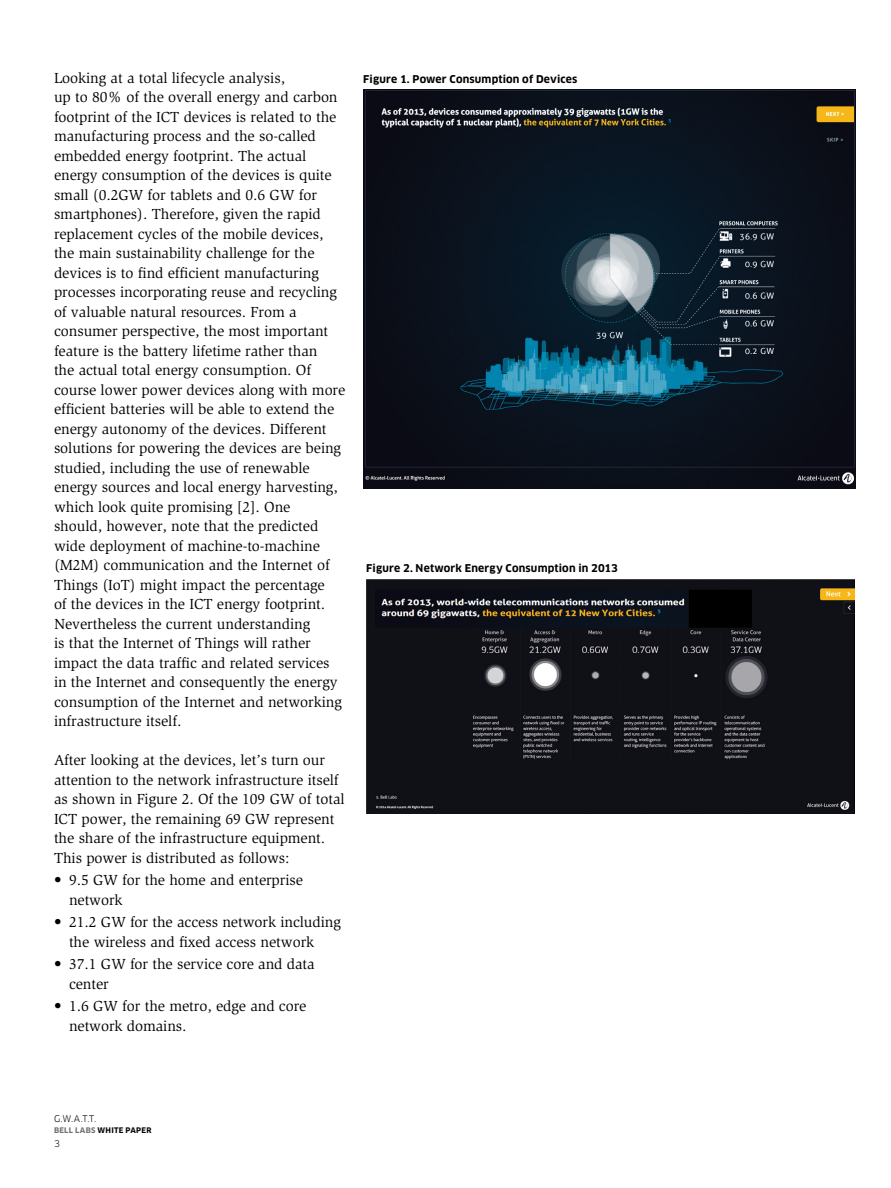
<style>
.page{position:relative;width:891px;height:1188px;background:#fff}
.page>*{position:absolute;margin:0;border:0;box-sizing:border-box;transform-origin:0 0}
.t1{font:15px/19.5px "Slimbach Std";letter-spacing:-.005em;color:#000}
.t2{font:700 10.5px "Clan OT";letter-spacing:.015em;color:#000}
.t3{font:9px "Clan OT";color:#000}
.t4{font:700 7.5px "Clan OT";letter-spacing:.03em;color:#000}
.s1{color:#6d6e71}
</style>
<div class="page">
<img style="left:366px;top:580px;width:489px;height:233px">
<img style="left:363px;top:89px;width:492px;height:399px">
<p class="t1" style="left:54px;top:68px;width:293px">Looking at a total lifecycle analysis,<br>up to 80% of the overall energy and carbon footprint of the ICT devices is related to the manufacturing process and the so-called embedded energy footprint. The actual energy consumption of the devices is quite small (0.2GW for tablets and 0.6 GW for smartphones). Therefore, given the rapid replacement cycles of the mobile devices, the main sustainability challenge for the devices is to find efficient manufacturing processes incorporating reuse and recycling of valuable natural resources. From a consumer perspective, the most important feature is the battery lifetime rather than<br>the actual total energy consumption. Of course lower power devices along with more efficient batteries will be able to extend the energy autonomy of the devices. Different solutions for powering the devices are being studied, including the use of renewable energy sources and local energy harvesting, which look quite promising [2]. One<br>should, however, note that the predicted wide deployment of machine-to-machine (M2M) communication and the Internet of Things (IoT) might impact the percentage<br>of the devices in the ICT energy footprint.<br>Nevertheless the current understanding<br>is that the Internet of Things will rather impact the data traffic and related services in the Internet and consequently the energy consumption of the Internet and networking infrastructure itself.</p>
<p class="t1" style="left:54px;top:751px;width:292px">After looking at the devices, let’s turn our attention to the network infrastructure itself as shown in Figure 2. Of the 109 GW of total ICT power, the remaining 69 GW represent the share of the infrastructure equipment.<br>This power is distributed as follows:</p>
<p class="t1" style="left:69px;top:871px;width:235px;text-indent:-15px">• 9.5 GW for the home and enterprise network</p>
<p class="t1" style="left:69px;top:913px;width:273px;text-indent:-15px">• 21.2 GW for the access network including the wireless and fixed access network</p>
<p class="t1" style="left:69px;top:955px;width:247px;text-indent:-15px">• 37.1 GW for the service core and data center</p>
<p class="t1" style="left:69px;top:997px;width:239px;text-indent:-15px">• 1.6 GW for the metro, edge and core network domains.</p>
<p class="t2" style="left:363px;top:73px;width:215px">Figure 1. Power Consumption of Devices</p>
<p class="t2" style="left:366px;top:562px;width:253px">Figure 2. Network Energy Consumption in 2013</p>
<p class="t3" style="left:54px;top:1113px;width:44px">G.W.A.T.T.</p>
<p class="t4" style="left:54px;top:1126px;width:99px"><span class="s1">BELL LABS</span> WHITE PAPER</p>
<p class="t3" style="left:54px;top:1139px;width:7px">3</p>
</div>
